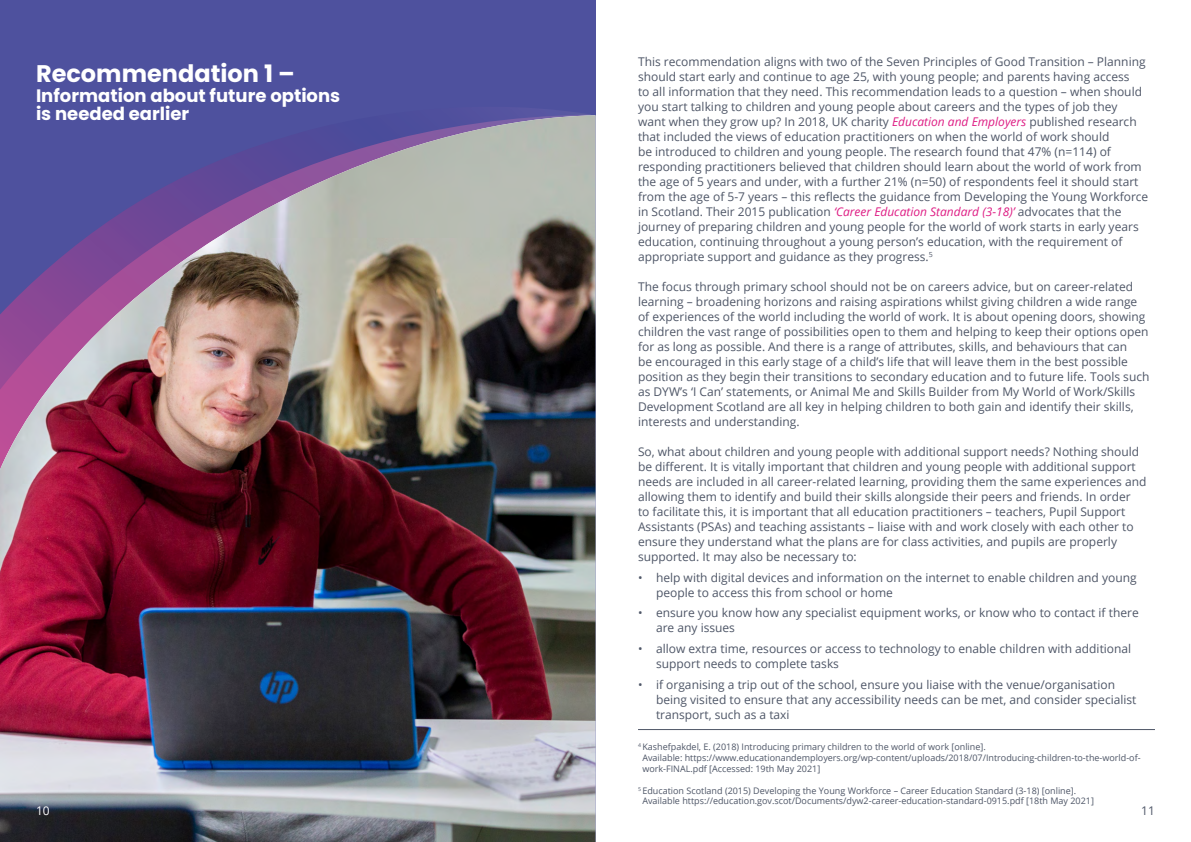
<style>
.page{position:relative;width:1191px;height:842px;background:#fff}
.page>*{position:absolute;margin:0;border:0;box-sizing:border-box;transform-origin:0 0}
.t1{font:700 24px "Poppins";color:#fff}
.t2{font:700 18px/18px "Poppins";color:#fff}
.PStyle1{font:12px/15px "Open Sans";color:#4e5667}
.PStyle1-2{font:12px "Open Sans";color:#fff}
.PStyle1-3{font:9px/10.8px "Open Sans";color:#4e5667}
.s1{font-style:italic;color:#de1d84}
</style>
<div class="page">
<div style="left:0;top:0;width:595px;height:842px;background:#4e519e"></div>
<img style="left:0;top:115px;width:595px;height:727px">
<hr style="left:638px;top:729px;width:517px;height:1px;background:#4e5667">
<p class="PStyle1" style="left:638px;top:54px;width:512px">This recommendation aligns with two of the Seven Principles of Good Transition – Planning should start early and continue to age 25, with young people; and parents having access<br>to all information that they need. This recommendation leads to a question – when should you start talking to children and young people about careers and the types of job they<br>want when they grow up? In 2018, UK charity <span class="s1">Education and Employers</span> published research that included the views of education practitioners on when the world of work should<br>be introduced to children and young people. The research found that 47% (n=114) of responding practitioners believed that children should learn about the world of work from the age of 5 years and under, with a further 21% (n=50) of respondents feel it should start from the age of 5-7 years – this reflects the guidance from Developing the Young Workforce in Scotland. Their 2015 publication <span class="s1">‘Career Education Standard (3-18)’</span> advocates that the journey of preparing children and young people for the world of work starts in early years education, continuing throughout a young person’s education, with the requirement of appropriate support and guidance as they progress.<sup>5</sup></p>
<p class="PStyle1" style="left:638px;top:279px;width:513px">The focus through primary school should not be on careers advice, but on career-related learning – broadening horizons and raising aspirations whilst giving children a wide range of experiences of the world including the world of work. It is about opening doors, showing children the vast range of possibilities open to them and helping to keep their options open for as long as possible. And there is a range of attributes, skills, and behaviours that can<br>be encouraged in this early stage of a child’s life that will leave them in the best possible position as they begin their transitions to secondary education and to future life. Tools such as DYW’s ‘I Can’ statements, or Animal Me and Skills Builder from My World of Work/Skills Development Scotland are all key in helping children to both gain and identify their skills, interests and understanding.</p>
<p class="PStyle1" style="left:638px;top:444px;width:510px">So, what about children and young people with additional support needs? Nothing should be different. It is vitally important that children and young people with additional support needs are included in all career-related learning, providing them the same experiences and allowing them to identify and build their skills alongside their peers and friends. In order<br>to facilitate this, it is important that all education practitioners – teachers, Pupil Support Assistants (PSAs) and teaching assistants – liaise with and work closely with each other to ensure they understand what the plans are for class activities, and pupils are properly supported. It may also be necessary to:</p>
<p class="PStyle1" style="left:656px;top:569px;width:482px;text-indent:-18px">• help with digital devices and information on the internet to enable children and young people to access this from school or home</p>
<p class="PStyle1" style="left:656px;top:605px;width:484px;text-indent:-18px">• ensure you know how any specialist equipment works, or know who to contact if there are any issues</p>
<p class="PStyle1" style="left:656px;top:641px;width:477px;text-indent:-18px">• allow extra time, resources or access to technology to enable children with additional support needs to complete tasks</p>
<p class="PStyle1" style="left:656px;top:676px;width:482px;text-indent:-18px">• if organising a trip out of the school, ensure you liaise with the venue/organisation being visited to ensure that any accessibility needs can be met, and consider specialist transport, such as a taxi</p>
<p class="PStyle1-3" style="left:642px;top:741px;width:500px;text-indent:-4px"><sup>4</sup> Kashefpakdel, E. (2018) Introducing primary children to the world of work [online].<br>Available: https://www.educationandemployers.org/wp-content/uploads/2018/07/Introducing-children-to-the-world-of&shy;work-FINAL.pdf [Accessed: 19th May 2021]</p>
<p class="PStyle1-3" style="left:642px;top:785px;width:453px;text-indent:-4px"><sup>5</sup> Education Scotland (2015) Developing the Young Workforce – Career Education Standard (3-18) [online].<br>Available https://education.gov.scot/Documents/dyw2-career-education-standard-0915.pdf [18th May 2021]</p>
<p class="t1" style="left:36px;top:60px;width:260px">Recommendation 1 –</p>
<p class="t2" style="left:36px;top:87px;width:306px">Information about future options is needed earlier</p>
<p class="PStyle1-2" style="left:36px;top:802px;width:15px">10</p>
<p class="PStyle1" style="left:1141px;top:803px;width:15px">11</p>
</div>
